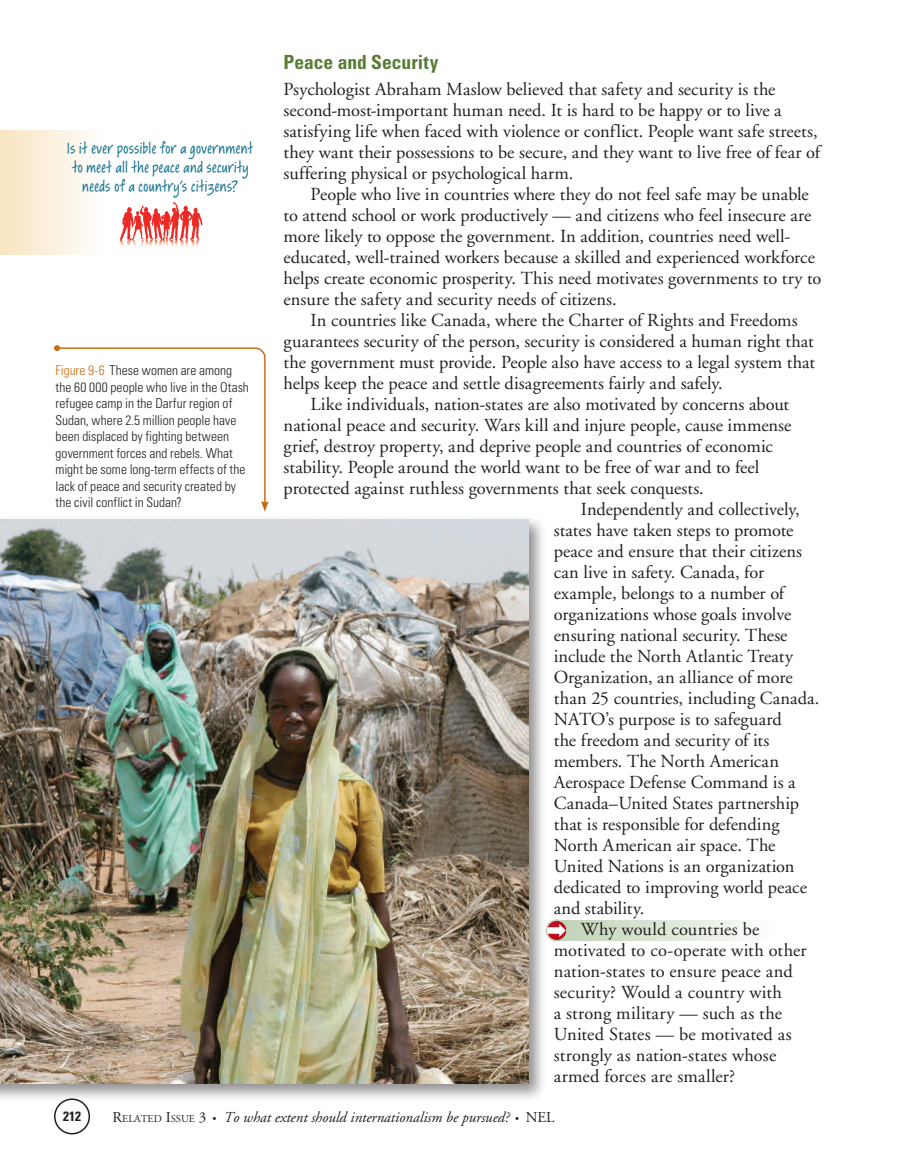
<style>
.page{position:relative;width:905px;height:1175px;background:#fff}
.page>*{position:absolute;margin:0;border:0;box-sizing:border-box;transform-origin:0 0}
.t1{font:20.4px/19.2px "Awbrush Plain";letter-spacing:.01em;color:#1e7793;text-align:center}
.t2{font:700 condensed 19.5px "Univers";color:#597c36}
.t3{font:18.3px/21px "Adobe Garamond";color:#231f20}
.t4{font:italic 15px "Adobe Garamond";color:#231f20}
.t5{font:300 condensed 13.5px/16.5px "Univers";color:#231f20}
.t6{font:700 condensed 13.5px "Univers";color:#231f20}
.s1{color:#ca6c17}
.s2{font-style:normal}
.s3{font-style:normal;font-size:10.5px}
.s4{font-size:10.5px}
</style>
<div class="page">
<div style="left:54px;top:1098px;width:36px;height:36px;border:2px solid #231f20;border-radius:50%"></div>
<div style="left:554px;top:920px;width:217px;height:21px;background:linear-gradient(to right,#bdd1b3,#fcfdfc)"></div>
<svg style="left:548px;top:920px;width:18px;height:20px"></svg>
<div style="left:545px;top:919px;width:23px;height:22px;border:2px solid #bfd3b5;border-radius:50%"></div>
<svg style="left:54px;top:345px;width:215px;height:167px"></svg>
<div style="left:0;top:130px;width:100px;height:125px;background:linear-gradient(to right,#f8e4c1,#fefdfb)"></div>
<svg style="left:120px;top:202px;width:82px;height:45px"></svg>
<div style="left:0;top:515px;width:547px;height:587px;background:#231f20;opacity:.5"></div>
<img style="left:0;top:519px;width:528px;height:564px">
<p class="t1" style="left:67px;top:140px;width:187px">Is it ever possible for a government to meet all the peace and security needs of a country’s citizens?</p>
<p class="t5" style="left:56px;top:362px;width:195px"><span class="s1">Figure 9-6</span> These women are among the 60 000 people who live in the Otash refugee camp in the Darfur region of Sudan, where 2.5 million people have been displaced by fighting between government forces and rebels. What might be some long-term effects of the lack of peace and security created by the civil conflict in Sudan?</p>
<p class="t2" style="left:284px;top:50px;width:156px">Peace and Security</p>
<p class="t3" style="left:284px;top:79px;width:538px">Psychologist Abraham Maslow believed that safety and security is the second-most-important human need. It is hard to be happy or to live a satisfying life when faced with violence or conflict. People want safe streets, they want their possessions to be secure, and they want to live free of fear of suffering physical or psychological harm.</p>
<p class="t3" style="left:284px;top:184px;width:539px;text-indent:27px">People who live in countries where they do not feel safe may be unable to attend school or work productively — and citizens who feel insecure are more likely to oppose the government. In addition, countries need well&shy;educated, well-trained workers because a skilled and experienced workforce helps create economic prosperity. This need motivates governments to try to ensure the safety and security needs of citizens.</p>
<p class="t3" style="left:284px;top:310px;width:533px;text-indent:27px">In countries like Canada, where the Charter of Rights and Freedoms guarantees security of the person, security is considered a human right that the government must provide. People also have access to a legal system that helps keep the peace and settle disagreements fairly and safely.</p>
<p class="t3" style="left:310px;top:394px;width:480px">Like individuals, nation-states are also motivated by concerns about</p>
<p class="t3" style="left:284px;top:415px;width:509px">national peace and security. Wars kill and injure people, cause immense</p>
<p class="t3" style="left:284px;top:436px;width:491px">grief, destroy property, and deprive people and countries of economic</p>
<p class="t3" style="left:284px;top:457px;width:477px">stability. People around the world want to be free of war and to feel</p>
<p class="t3" style="left:284px;top:478px;width:421px">protected against ruthless governments that seek conquests.</p>
<p class="t3" style="left:580px;top:499px;width:220px">Independently and collectively,</p>
<p class="t3" style="left:554px;top:520px;width:241px">states have taken steps to promote</p>
<p class="t3" style="left:554px;top:541px;width:250px">peace and ensure that their citizens</p>
<p class="t3" style="left:554px;top:562px;width:212px">can live in safety. Canada, for</p>
<p class="t3" style="left:554px;top:583px;width:232px">example, belongs to a number of</p>
<p class="t3" style="left:554px;top:604px;width:239px">organizations whose goals involve</p>
<p class="t3" style="left:554px;top:625px;width:235px">ensuring national security. These</p>
<p class="t3" style="left:554px;top:646px;width:241px">include the North Atlantic Treaty</p>
<p class="t3" style="left:554px;top:667px;width:240px">Organization, an alliance of more</p>
<p class="t3" style="left:554px;top:688px;width:267px">than 25 countries, including Canada.</p>
<p class="t3" style="left:554px;top:709px;width:229px">NATO’s purpose is to safeguard</p>
<p class="t3" style="left:554px;top:730px;width:217px">the freedom and security of its</p>
<p class="t3" style="left:554px;top:751px;width:227px">members. The North American</p>
<p class="t3" style="left:554px;top:772px;width:243px">Aerospace Defense Command is a</p>
<p class="t3" style="left:554px;top:793px;width:247px">Canada–United States partnership</p>
<p class="t3" style="left:554px;top:814px;width:227px">that is responsible for defending</p>
<p class="t3" style="left:554px;top:835px;width:223px">North American air space. The</p>
<p class="t3" style="left:554px;top:856px;width:242px">United Nations is an organization</p>
<p class="t3" style="left:554px;top:877px;width:255px">dedicated to improving world peace</p>
<p class="t3" style="left:554px;top:898px;width:92px">and stability.</p>
<p class="t3" style="left:580px;top:919px;width:180px">Why would countries be</p>
<p class="t3" style="left:554px;top:940px;width:254px">motivated to co-operate with other</p>
<p class="t3" style="left:554px;top:961px;width:240px">nation-states to ensure peace and</p>
<p class="t3" style="left:554px;top:982px;width:230px">security? Would a country with</p>
<p class="t3" style="left:554px;top:1003px;width:230px">a strong military — such as the</p>
<p class="t3" style="left:554px;top:1024px;width:239px">United States — be motivated as</p>
<p class="t3" style="left:554px;top:1045px;width:224px">strongly as nation-states whose</p>
<p class="t3" style="left:554px;top:1066px;width:183px">armed forces are smaller?</p>
<p class="t6" style="left:63px;top:1107px;width:19px">212</p>
<p class="t4" style="left:112px;top:1109px;width:443px"><span class="s2">R</span><span class="s3">ELATED</span> <span class="s2">I</span><span class="s3">SSUE</span> <span class="s2">3</span> <span class="s4">•</span> To what extent should internationalism be pursued? <span class="s4">•</span> <span class="s2">NEL</span></p>
</div>
